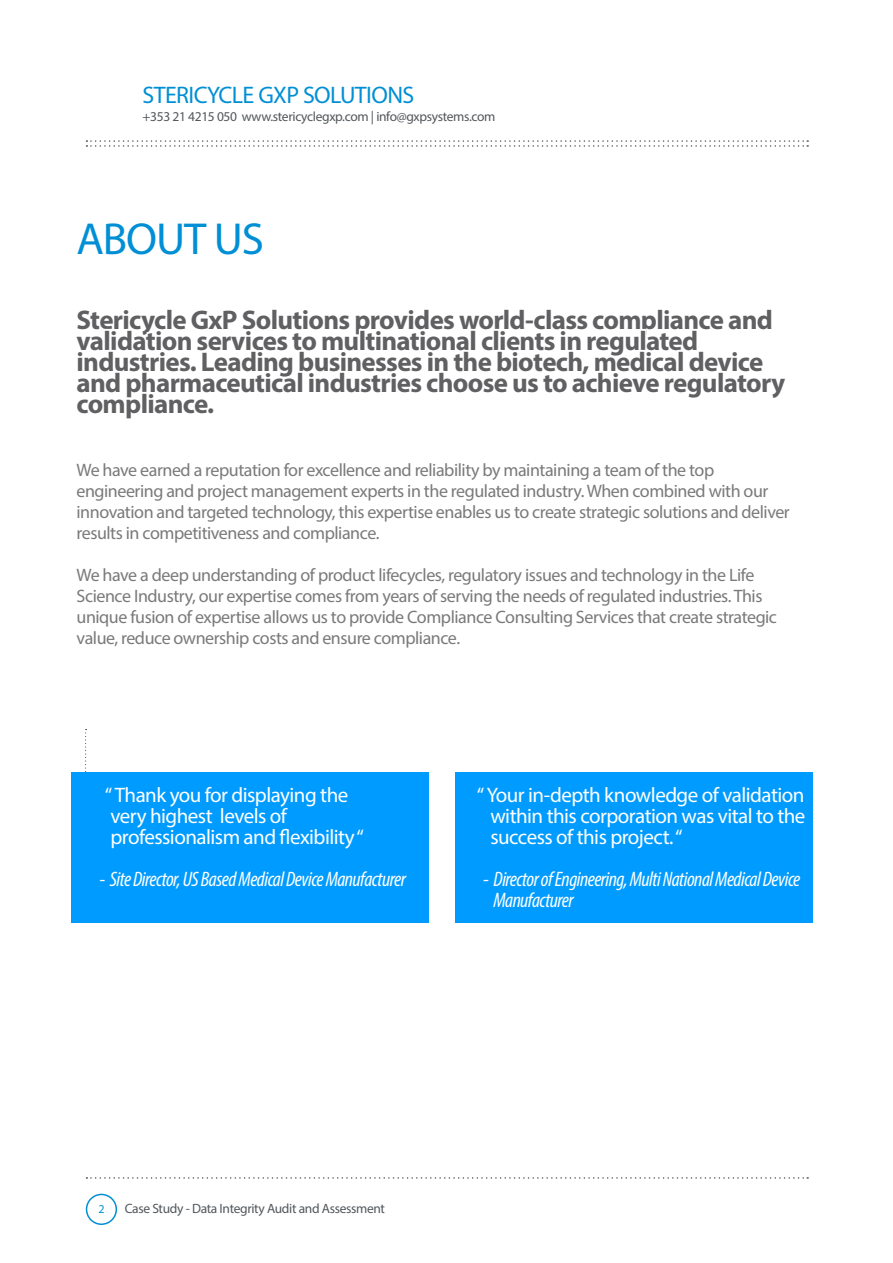
<style>
.page{position:relative;width:893px;height:1263px;background:#fff}
.page>*{position:absolute;margin:0;border:0;box-sizing:border-box;transform-origin:0 0}
.t1{font:45px "Myriad Pro";letter-spacing:-.025em;color:#008fd5}
.t2{font:700 27px/21px "Myriad Pro";letter-spacing:-.025em;color:#605f62}
.t3{font:24px "Myriad Pro";letter-spacing:-.025em;color:#008fd5}
.t4{font:21px "Myriad Pro";letter-spacing:-.025em;color:#fff}
.t5{font:italic condensed 21px "Myriad Pro";letter-spacing:-.025em;color:#fff}
.t6{font:18px/21px "Myriad Pro";letter-spacing:-.025em;color:#7a797b}
.t7{font:13.5px "Myriad Pro";letter-spacing:-.025em;color:#52575b}
.t8{font:12px "Myriad Pro";color:#008fd5}
</style>
<div class="page">
<svg style="left:86px;top:140px;width:722px;height:7px"></svg>
<svg style="left:86px;top:1177px;width:722px;height:2px"></svg>
<div style="left:86px;top:1194px;width:31px;height:31px;border:2px solid #008fd5;border-radius:50%"></div>
<div style="left:71px;top:772px;width:357px;height:151px;background:#009bff"></div>
<div style="left:455px;top:772px;width:357px;height:151px;background:#009bff"></div>
<h3 class="t3" style="left:142px;top:80px;width:273px">STERICYCLE GXP SOLUTIONS</h3>
<p class="t7" style="left:142px;top:108px;width:355px">+353 21 4215 050 www.stericyclegxp.com | info@gxpsystems.com</p>
<p class="t1" style="left:77px;top:211px;width:189px">ABOUT US</p>
<p class="t2" style="left:77px;top:308px;width:698px">Stericycle GxP Solutions provides world-class compliance and validation services to multinational clients in regulated</p>
<p class="t2" style="left:77px;top:350px;width:710px">industries. Leading businesses in the biotech, medical device and pharmaceutical industries choose us to achieve regulatory compliance.</p>
<p class="t6" style="left:77px;top:459px;width:639px">We have earned a reputation for excellence and reliability by maintaining a team of the top</p>
<p class="t6" style="left:77px;top:480px;width:715px">engineering and project management experts in the regulated industry. When combined with our innovation and targeted technology, this expertise enables us to create strategic solutions and deliver results in competitiveness and compliance.</p>
<p class="t6" style="left:77px;top:564px;width:679px">We have a deep understanding of product lifecycles, regulatory issues and technology in the Life</p>
<p class="t6" style="left:77px;top:585px;width:702px">Science Industry, our expertise comes from years of serving the needs of regulated industries. This unique fusion of expertise allows us to provide Compliance Consulting Services that create strategic value, reduce ownership costs and ensure compliance.</p>
<p class="t4" style="left:105px;top:782px;width:245px">“ Thank you for displaying the</p>
<p class="t4" style="left:110px;top:803px;width:178px">very highest levels of</p>
<p class="t4" style="left:110px;top:824px;width:255px">professionalism and flexibility “</p>
<p class="t5" style="left:99px;top:867px;width:308px">- Site Director, US Based Medical Device Manufacturer</p>
<p class="t4" style="left:477px;top:782px;width:329px">“ Your in-depth knowledge of validation</p>
<p class="t4" style="left:490px;top:803px;width:317px">within this corporation was vital to the</p>
<p class="t4" style="left:490px;top:824px;width:194px">success of this project. “</p>
<p class="t5" style="left:483px;top:867px;width:319px">- Director of Engineering, Multi National Medical Device</p>
<p class="t5" style="left:493px;top:888px;width:82px">Manufacturer</p>
<p class="t8" style="left:98px;top:1202px;width:8px">2</p>
<p class="t7" style="left:125px;top:1200px;width:262px">Case Study - Data Integrity Audit and Assessment</p>
</div>
